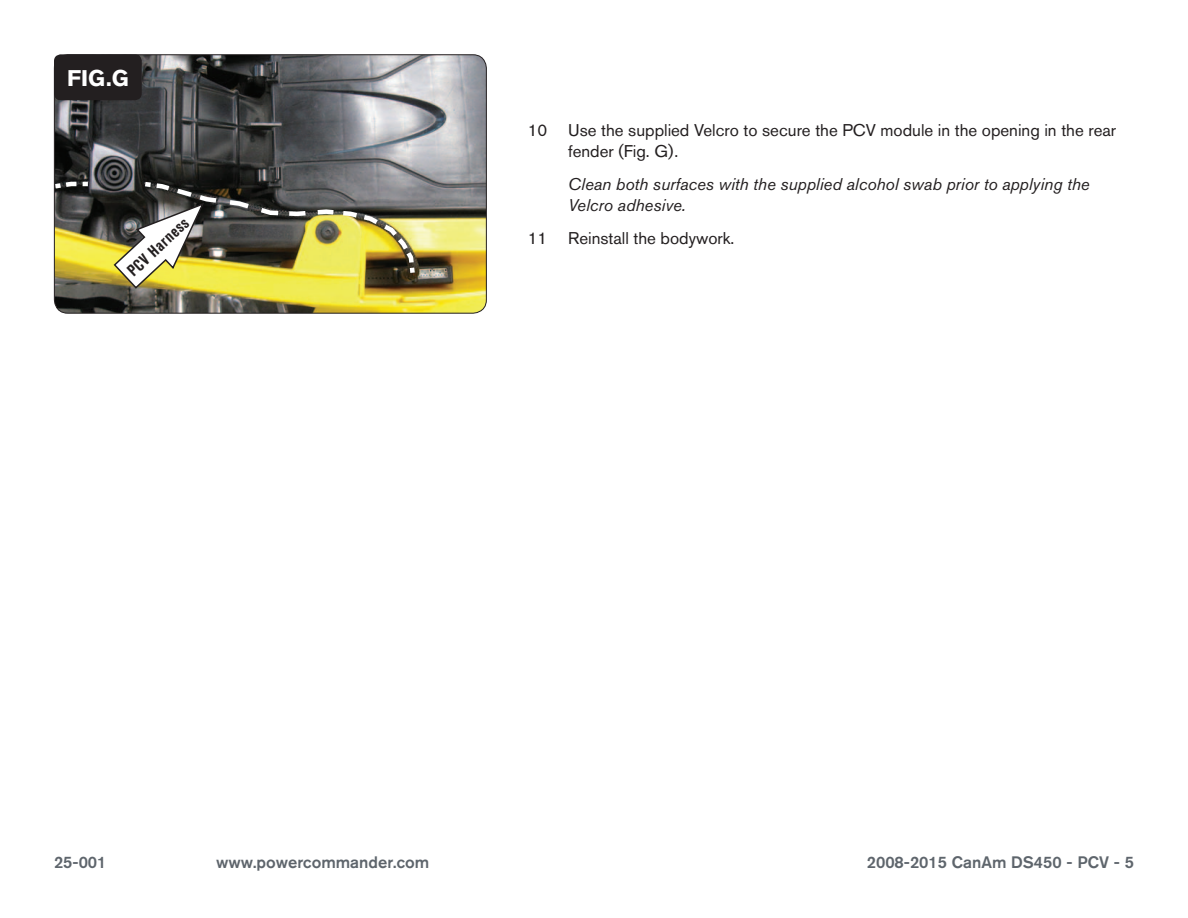
<style>
.page{position:relative;width:1188px;height:918px;background:#fff}
.page>*{position:absolute;margin:0;border:0;box-sizing:border-box;transform-origin:0 0}
.t1{font:700 22.5px "Akzidenz Grotesk BQ";color:#fff}
.Bodycopy{font:16.8px/20.2px "Akzidenz Grotesk BQ";color:#231f20}
.Bodycopy-2{font:italic 16.8px/20.2px "Akzidenz Grotesk BQ";color:#231f20}
.t2{font:500 16.5px "Akzidenz Grotesk BQ";color:#5e656c}
.Callouts{font:700 condensed 16.5px "Akzidenz Grotesk BQ";color:#231f20}
</style>
<div class="page">
<img style="left:54px;top:55px;width:431px;height:257px">
<div style="left:54px;top:54px;width:433px;height:260px;border:1px solid #231f20;border-radius:14px"></div>
<div style="left:54px;top:54px;width:88px;height:46px;background:#231f20;border-radius:7px"></div>
<svg style="left:53px;top:179px;width:39px;height:12px"></svg>
<img style="left:113px;top:179px;width:305px;height:111px">
<p class="t1" style="left:67px;top:65px;width:63px">FIG.G</p>
<p class="Callouts" style="left:124px;top:266px;width:79px;rotate:-43deg">PCV Harness</p>
<p class="Bodycopy" style="left:568px;top:120px;width:550px;text-indent:-40px">10 Use the supplied Velcro to secure the PCV module in the opening in the rear fender (Fig. G).</p>
<p class="Bodycopy-2" style="left:568px;top:174px;width:523px">Clean both surfaces with the supplied alcohol swab prior to applying the<br>Velcro adhesive.</p>
<p class="Bodycopy" style="left:528px;top:228px;width:208px">11 Reinstall the bodywork.</p>
<p class="t2" style="left:54px;top:852px;width:54px">25-001</p>
<p class="t2" style="left:216px;top:852px;width:215px">www.powercommander.com</p>
<p class="t2" style="left:867px;top:852px;width:269px">2008-2015 CanAm DS450 - PCV - 5</p>
</div>
